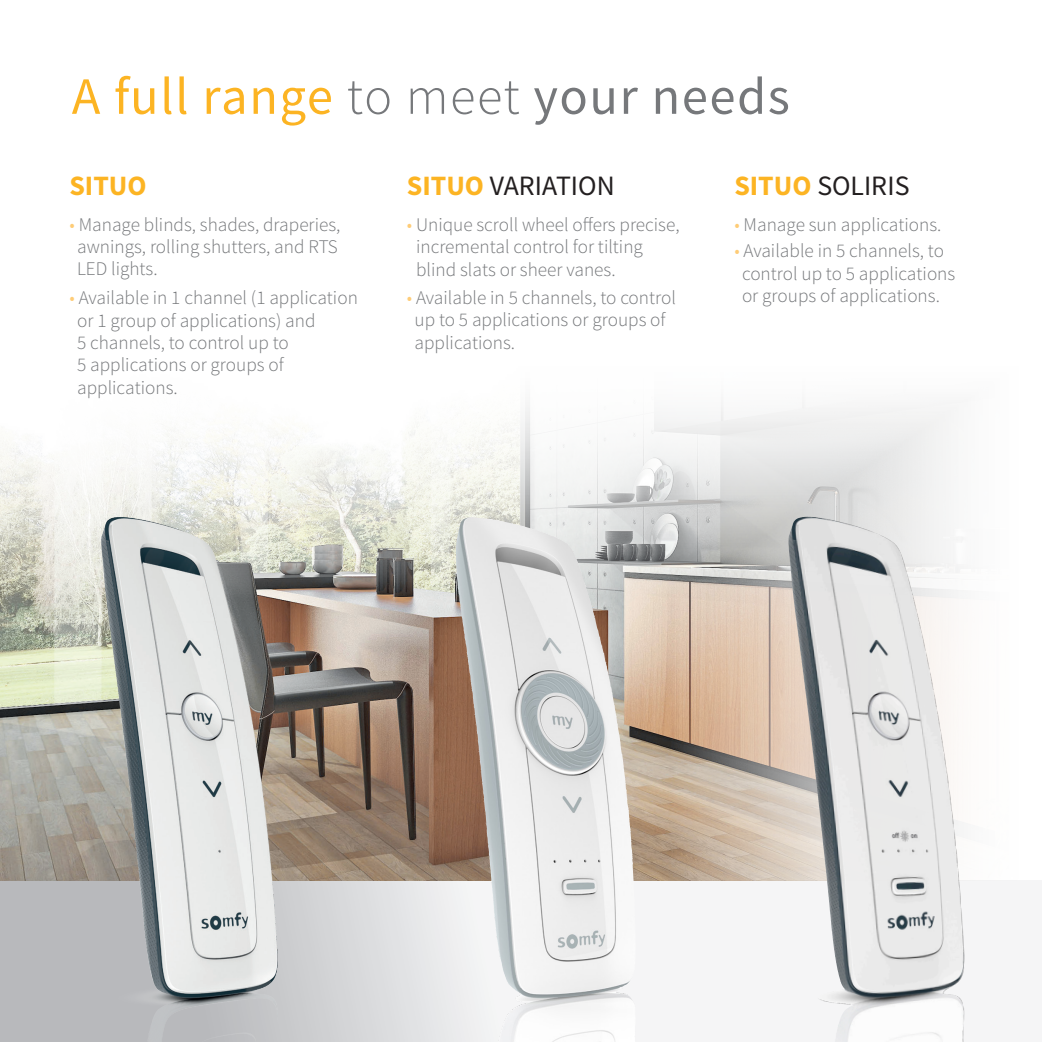
<style>
.page{position:relative;width:1042px;height:1042px;background:#fff}
.page>*{position:absolute;margin:0;border:0;box-sizing:border-box;transform-origin:0 0}
.t1{font:52.5px "Source Sans Pro";letter-spacing:.03em;color:#fcb423}
.t2{font:28px "Source Sans Pro";color:#231f20}
.t3{font:700 28px "Source Sans Pro";color:#fcb423}
.t4{font:300 19.25px/22.4px "Source Sans Pro";color:#76787b}
.s1{font-weight:300;color:#76787b}
.s2{color:#76787b}
.s3{font-weight:700;color:#fcb423}
.s4{color:#fecc77}
</style>
<div class="page">
<svg style="left:399px;top:881px;width:566px;height:161px"></svg>
<img style="left:399px;top:402px;width:618px;height:479px">
<img style="left:456px;top:517px;width:14px;height:119px">
<img style="left:0;top:428px;width:399px;height:614px">
<img style="left:788px;top:517px;width:16px;height:46px">
<p class="t1" style="left:72px;top:64px;width:719px">A full range <span class="s1">to meet</span> <span class="s2">your needs</span></p>
<p class="t2" style="left:407px;top:168px;width:209px"><span class="s3">SITUO</span> VARIATION</p>
<p class="t4" style="left:416px;top:214px;width:265px;text-indent:-9px"><span class="s4">•</span> Unique scroll wheel offers precise, incremental control for tilting blind slats or sheer vanes.</p>
<p class="t4" style="left:407px;top:286px;width:271px"><span class="s4">•</span> Available in 5 channels, to control</p>
<p class="t4" style="left:414px;top:309px;width:253px">up to 5 applications or groups of</p>
<p class="t4" style="left:414px;top:331px;width:102px">applications.</p>
<p class="t2" style="left:734px;top:168px;width:177px"><span class="s3">SITUO</span> SOLIRIS</p>
<p class="t4" style="left:734px;top:214px;width:209px"><span class="s4">•</span> Manage sun applications.</p>
<p class="t4" style="left:734px;top:240px;width:211px"><span class="s4">•</span> Available in 5 channels, to</p>
<p class="t4" style="left:742px;top:262px;width:215px">control up to 5 applications</p>
<p class="t3" style="left:69px;top:167px;width:79px">SITUO</p>
<p class="t4" style="left:69px;top:213px;width:272px"><span class="s4">•</span> Manage blinds, shades, draperies,</p>
<p class="t4" style="left:77px;top:235px;width:262px">awnings, rolling shutters, and RTS</p>
<p class="t4" style="left:77px;top:258px;width:82px">LED lights.</p>
<p class="t4" style="left:69px;top:287px;width:290px"><span class="s4">•</span> Available in 1 channel (1 application</p>
<p class="t4" style="left:742px;top:284px;width:199px">or groups of applications.</p>
<p class="t4" style="left:77px;top:309px;width:240px">or 1 group of applications) and</p>
<p class="t4" style="left:77px;top:331px;width:213px">5 channels, to control up to</p>
<p class="t4" style="left:77px;top:354px;width:208px">5 applications or groups of</p>
<p class="t4" style="left:77px;top:376px;width:102px">applications.</p>
</div>
